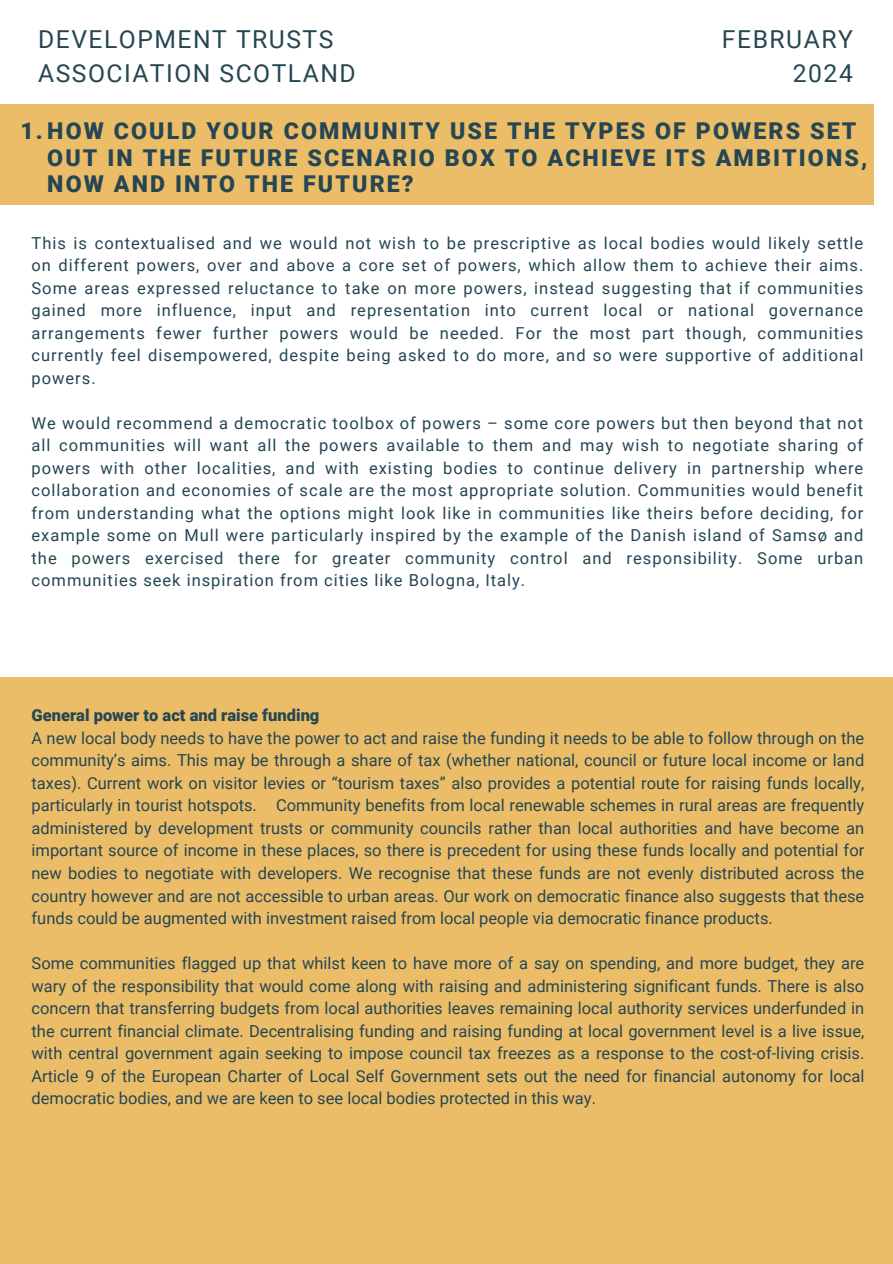
<style>
.page{position:relative;width:893px;height:1264px;background:#fff}
.page>*{position:absolute;margin:0;border:0;box-sizing:border-box;transform-origin:0 0}
.t1{font:24.75px/33.8px "Roboto";letter-spacing:.06em;color:#254652;text-align:right}
.t2{font:900 23.1px/26.7px "Roboto";letter-spacing:.09em;color:#254652}
.t3{font:16.5px/22.5px "Roboto";letter-spacing:.03em;color:#254652;text-align:justify}
.t4{font:900 16.5px "Roboto";color:#254652}
</style>
<div class="page">
<div style="left:0;top:104px;width:873px;height:101px;background:#ecbd68"></div>
<div style="left:0;top:676px;width:892px;height:587px;background:#ecbd68"></div>
<p class="t1" style="left:38px;top:23px;width:319px;text-align:left">DEVELOPMENT TRUSTS<br>ASSOCIATION SCOTLAND</p>
<p class="t1" style="left:722px;top:23px;width:132px">FEBRUARY<br>2024</p>
<h1 class="t2" style="left:47px;top:118px;width:821px;text-indent:-27px">1.HOW COULD YOUR COMMUNITY USE THE TYPES OF POWERS SET<br>OUT IN THE FUTURE SCENARIO BOX TO ACHIEVE ITS AMBITIONS,<br>NOW AND INTO THE FUTURE?</h1>
<h1 class="t3" style="left:32px;top:232px;width:833px">This is contextualised and we would not wish to be prescriptive as local bodies would likely settle on different powers, over and above a core set of powers, which allow them to achieve their aims.<br>Some areas expressed reluctance to take on more powers, instead suggesting that if communities gained more influence, input and representation into current local or national governance arrangements fewer further powers would be needed. For the most part though, communities currently feel disempowered, despite being asked to do more, and so were supportive of additional powers.</h1>
<p class="t3" style="left:32px;top:412px;width:833px">We would recommend a democratic toolbox of powers – some core powers but then beyond that not all communities will want all the powers available to them and may wish to negotiate sharing of powers with other localities, and with existing bodies to continue delivery in partnership where collaboration and economies of scale are the most appropriate solution. Communities would benefit from understanding what the options might look like in communities like theirs before deciding, for example some on Mull were particularly inspired by the example of the Danish island of Samsø and the powers exercised there for greater community control and responsibility. Some urban communities seek inspiration from cities like Bologna, Italy.</p>
<p class="t4" style="left:32px;top:706px;width:289px">General power to act and raise funding</p>
<p class="t3" style="left:32px;top:727px;width:834px">A new local body needs to have the power to act and raise the funding it needs to be able to follow through on the community’s aims. This may be through a share of tax (whether national, council or future local income or land taxes). Current work on visitor levies or “tourism taxes” also provides a potential route for raising funds locally, particularly in tourist hotspots. Community benefits from local renewable schemes in rural areas are frequently administered by development trusts or community councils rather than local authorities and have become an important source of income in these places, so there is precedent for using these funds locally and potential for new bodies to negotiate with developers. We recognise that these funds are not evenly distributed across the country however and are not accessible to urban areas. Our work on democratic finance also suggests that these funds could be augmented with investment raised from local people via democratic finance products.</p>
<p class="t3" style="left:32px;top:952px;width:834px">Some communities flagged up that whilst keen to have more of a say on spending, and more budget, they are wary of the responsibility that would come along with raising and administering significant funds. There is also concern that transferring budgets from local authorities leaves remaining local authority services underfunded in the current financial climate. Decentralising funding and raising funding at local government level is a live issue, with central government again seeking to impose council tax freezes as a response to the cost-of-living crisis.<br>Article 9 of the European Charter of Local Self Government sets out the need for financial autonomy for local democratic bodies, and we are keen to see local bodies protected in this way.</p>
</div>
